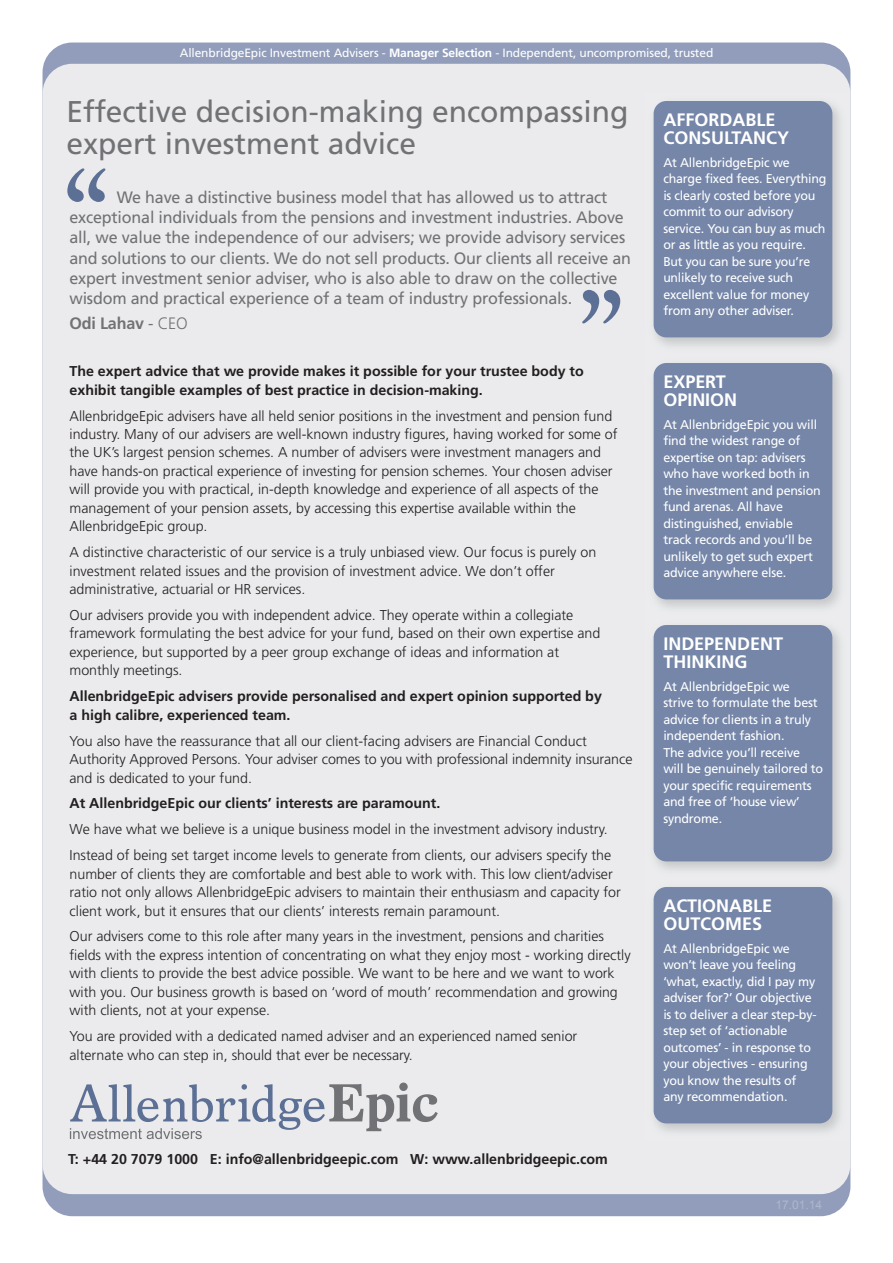
<style>
.page{position:relative;width:893px;height:1263px;background:#fff}
.page>*{position:absolute;margin:0;border:0;box-sizing:border-box;transform-origin:0 0}
.t1{font:127.5px "Adobe Caslon Pro";color:#5c6f95}
.t2{font:30px/31.5px "Frutiger";color:#717275}
.t3{font:700 18px/18px "Frutiger";color:#fff}
.t4{font:16.5px/20.2px "Frutiger";letter-spacing:-.01em;color:#717275}
.t5{font:700 16.5px "Frutiger";letter-spacing:-.01em;color:#717275}
.t6{font:300 14.25px/18.5px "Frutiger";color:#231f20}
.t7{font:700 14.25px/18.5px "Frutiger";color:#231f20}
.t8{font:12.75px/16.5px "Frutiger";letter-spacing:-.015em;color:#fff}
.t9{font:12px "Frutiger";letter-spacing:-.01em;color:#fff}
.t10{font:12px "Arial";color:#afb7ce}
.s1{font-weight:700}
.s2{font-weight:400}
.s3{font-weight:300}
</style>
<div class="page">
<div style="left:43px;top:43px;width:807px;height:1173px;background:#919dba;border-radius:30px"></div>
<div style="left:43px;top:64px;width:807px;height:1130px;background:#ebebed;border-radius:30px"></div>
<img style="left:653px;top:101px;width:187px;height:1031px">
<div style="left:654px;top:101px;width:178px;height:236px;background:#7586a8;border-radius:13px"></div>
<div style="left:654px;top:363px;width:178px;height:236px;background:#7586a8;border-radius:13px"></div>
<div style="left:654px;top:625px;width:178px;height:236px;background:#7586a8;border-radius:13px"></div>
<div style="left:654px;top:887px;width:178px;height:236px;background:#7586a8;border-radius:13px"></div>
<svg style="left:70px;top:1082px;width:368px;height:57px"></svg>
<p class="t9" style="left:180px;top:48px;width:535px">AllenbridgeEpic Investment Advisers - <span class="s1">Manager Selection</span> - Independent, uncompromised, trusted</p>
<h2 class="t2" style="left:67px;top:98px;width:563px">Effective decision-making encompassing expert investment advice</h2>
<p class="t4" style="left:69px;top:188px;width:563px;text-indent:47px">We have a distinctive business model that has allowed us to attract exceptional individuals from the pensions and investment industries. Above all, we value the independence of our advisers; we provide advisory services and solutions to our clients. We do not sell products. Our clients all receive an expert investment senior adviser, who is also able to draw on the collective wisdom and practical experience of a team of industry professionals.</p>
<p class="t5" style="left:69px;top:316px;width:120px">Odi Lahav <span class="s2">-</span> <span class="s3">CEO</span></p>
<h1 class="t1" style="left:109px;top:228px;width:47px;rotate:-180deg">’’</h1>
<h1 class="t1" style="left:579px;top:263px;width:47px">’’</h1>
<p class="t7" style="left:70px;top:363px;width:516px">The expert advice that we provide makes it possible for your trustee body to exhibit tangible examples of best practice in decision-making.</p>
<p class="t6" style="left:70px;top:407px;width:550px">AllenbridgeEpic advisers have all held senior positions in the investment and pension fund industry. Many of our advisers are well-known industry figures, having worked for some of the UK’s largest pension schemes. A number of advisers were investment managers and have hands-on practical experience of investing for pension schemes. Your chosen adviser will provide you with practical, in-depth knowledge and experience of all aspects of the management of your pension assets, by accessing this expertise available within the AllenbridgeEpic group.</p>
<p class="t6" style="left:70px;top:544px;width:528px">A distinctive characteristic of our service is a truly unbiased view. Our focus is purely on investment related issues and the provision of investment advice. We don’t offer administrative, actuarial or HR services.</p>
<p class="t6" style="left:70px;top:607px;width:532px">Our advisers provide you with independent advice. They operate within a collegiate framework formulating the best advice for your fund, based on their own expertise and experience, but supported by a peer group exchange of ideas and information at monthly meetings.</p>
<p class="t7" style="left:70px;top:688px;width:534px">AllenbridgeEpic advisers provide personalised and expert opinion supported by a high calibre, experienced team.</p>
<p class="t6" style="left:70px;top:732px;width:564px">You also have the reassurance that all our client-facing advisers are Financial Conduct<br>Authority Approved Persons. Your adviser comes to you with professional indemnity insurance and is dedicated to your fund.</p>
<p class="t7" style="left:70px;top:795px;width:372px">At AllenbridgeEpic our clients’ interests are paramount.</p>
<p class="t6" style="left:70px;top:817px;width:543px;line-height:26px">We have what we believe is a unique business model in the investment advisory industry.<br>Instead of being set target income levels to generate from clients, our advisers specify the</p>
<p class="t6" style="left:70px;top:866px;width:553px">number of clients they are comfortable and best able to work with. This low client/adviser ratio not only allows AllenbridgeEpic advisers to maintain their enthusiasm and capacity for client work, but it ensures that our clients’ interests remain paramount.</p>
<p class="t6" style="left:70px;top:928px;width:563px">Our advisers come to this role after many years in the investment, pensions and charities fields with the express intention of concentrating on what they enjoy most - working directly with clients to provide the best advice possible. We want to be here and we want to work with you. Our business growth is based on ‘word of mouth’ recommendation and growing with clients, not at your expense.</p>
<p class="t6" style="left:70px;top:1028px;width:509px">You are provided with a dedicated named adviser and an experienced named senior alternate who can step in, should that ever be necessary.</p>
<p class="t7" style="left:68px;top:1150px;width:541px">T: +44 20 7079 1000 E: info@allenbridgeepic.com W: www.allenbridgeepic.com</p>
<p class="t3" style="left:663px;top:112px;width:127px">AFFORDABLE<br>CONSULTANCY</p>
<p class="t8" style="left:663px;top:155px;width:165px">At AllenbridgeEpic we charge fixed fees. Everything is clearly costed before you commit to our advisory service. You can buy as much or as little as you require.<br>But you can be sure you’re unlikely to receive such excellent value for money from any other adviser.</p>
<p class="t3" style="left:663px;top:374px;width:75px">EXPERT<br>OPINION</p>
<p class="t8" style="left:663px;top:417px;width:159px">At AllenbridgeEpic you will find the widest range of expertise on tap: advisers who have worked both in the investment and pension fund arenas. All have distinguished, enviable track records and you’ll be unlikely to get such expert advice anywhere else.</p>
<p class="t3" style="left:663px;top:636px;width:121px">INDEPENDENT<br>THINKING</p>
<p class="t8" style="left:663px;top:679px;width:161px">At AllenbridgeEpic we strive to formulate the best advice for clients in a truly independent fashion.<br>The advice you’ll receive will be genuinely tailored to your specific requirements and free of ‘house view’ syndrome.</p>
<p class="t3" style="left:663px;top:898px;width:110px">ACTIONABLE<br>OUTCOMES</p>
<p class="t8" style="left:663px;top:941px;width:155px">At AllenbridgeEpic we won’t leave you feeling ‘what, exactly, did I pay my adviser for?’ Our objective is to deliver a clear step-by&shy;step set of ‘actionable outcomes’ - in response to your objectives - ensuring you know the results of any recommendation.</p>
<p class="t10" style="left:775px;top:1197px;width:48px">17.01.14</p>
</div>
